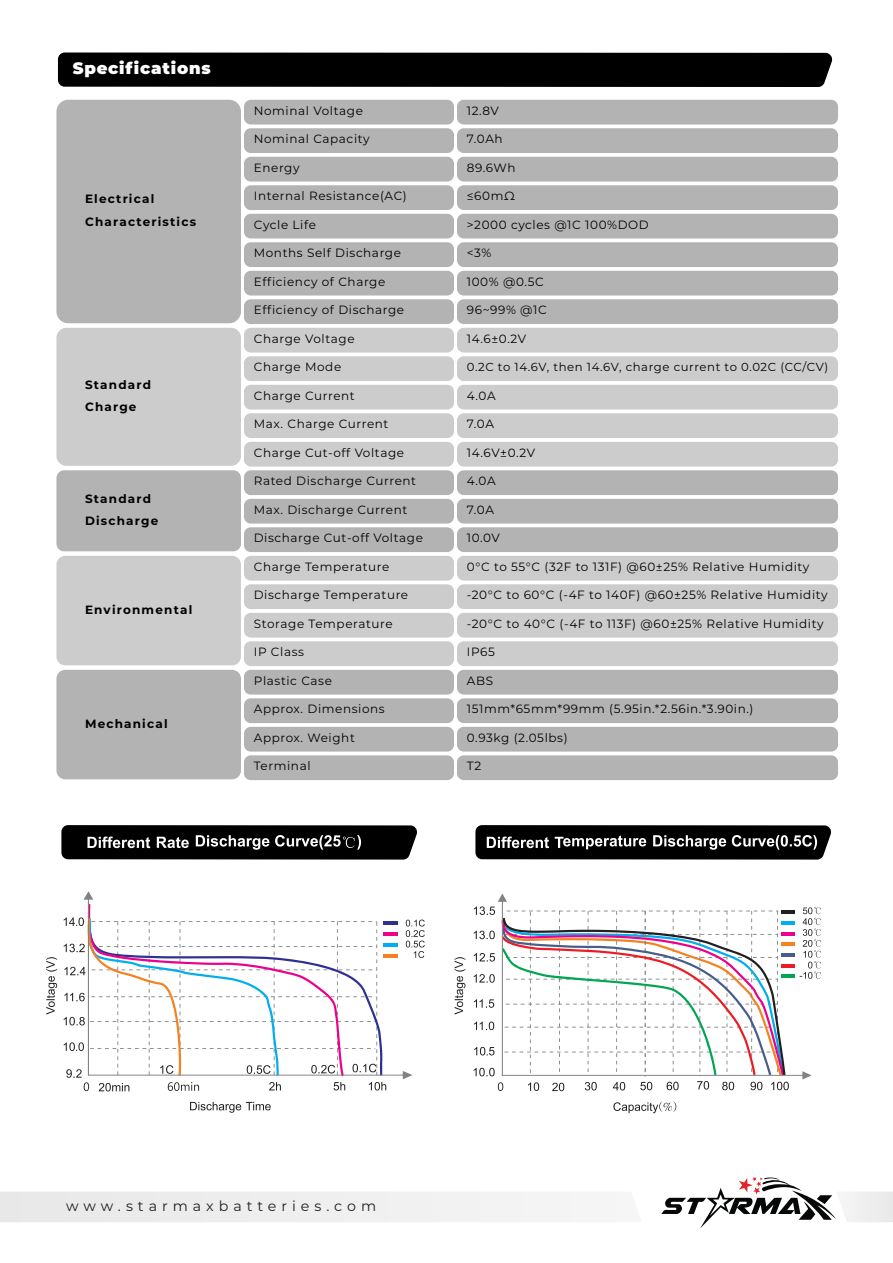
<style>
.page{position:relative;width:893px;height:1263px;background:#fff}
.page>*{position:absolute;margin:0;border:0;box-sizing:border-box;transform-origin:0 0}
.t1{font:900 16.5px "Montserrat";letter-spacing:.05em;color:#fff}
.t2{font:14.25px "Montserrat";letter-spacing:.35em;color:#231f20}
.t3{font:12px "Montserrat";letter-spacing:.05em;color:#000}
.t4{font:700 12px/22.5px "Montserrat";letter-spacing:.1em;color:#000}
.t5{font:11.7px "Montserrat";letter-spacing:.05em;color:#000}
</style>
<div class="page">
<svg style="left:46px;top:957px;width:11px;height:57px"></svg>
<svg style="left:190px;top:1102px;width:81px;height:11px"></svg>
<svg style="left:61px;top:825px;width:356px;height:34px;background:#1e1e1e"></svg>
<svg style="left:412px;top:919px;width:13px;height:39px"></svg>
<svg style="left:475px;top:825px;width:356px;height:34px;background:#242424"></svg>
<svg style="left:454px;top:957px;width:11px;height:57px"></svg>
<svg style="left:613px;top:1101px;width:63px;height:12px"></svg>
<svg style="left:64px;top:917px;width:322px;height:174px"></svg>
<svg style="left:812px;top:907px;width:9px;height:72px"></svg>
<svg style="left:84px;top:891px;width:328px;height:188px"></svg>
<svg style="left:498px;top:893px;width:314px;height:186px"></svg>
<svg style="left:474px;top:906px;width:320px;height:185px"></svg>
<div style="left:58px;top:53px;width:775px;height:34px;background:#000"></div>
<div style="left:0;top:1192px;width:572px;height:30px;background:#eeeeef"></div>
<svg style="left:661px;top:1176px;width:232px;height:52px"></svg>
<div style="left:56px;top:100px;width:185px;height:223px;background:#b3b3b3;border-radius:12px"></div>
<div style="left:56px;top:328px;width:185px;height:138px;background:#ccc;border-radius:10px"></div>
<div style="left:56px;top:470px;width:185px;height:81px;background:#b3b3b3;border-radius:8px"></div>
<div style="left:56px;top:556px;width:185px;height:109px;background:#ccc;border-radius:9px"></div>
<div style="left:56px;top:670px;width:185px;height:109px;background:#b3b3b3;border-radius:9px"></div>
<div style="left:244px;top:100px;width:210px;height:25px;background:#b3b3b3;border-radius:7px"></div>
<div style="left:457px;top:100px;width:381px;height:25px;background:#b3b3b3;border-radius:7px"></div>
<div style="left:244px;top:128px;width:210px;height:25px;background:#b3b3b3;border-radius:7px"></div>
<div style="left:457px;top:128px;width:381px;height:25px;background:#b3b3b3;border-radius:7px"></div>
<div style="left:244px;top:157px;width:210px;height:25px;background:#b3b3b3;border-radius:7px"></div>
<div style="left:457px;top:157px;width:381px;height:25px;background:#b3b3b3;border-radius:7px"></div>
<div style="left:244px;top:185px;width:210px;height:25px;background:#b3b3b3;border-radius:7px"></div>
<div style="left:457px;top:185px;width:381px;height:25px;background:#b3b3b3;border-radius:7px"></div>
<div style="left:244px;top:214px;width:210px;height:25px;background:#b3b3b3;border-radius:7px"></div>
<div style="left:457px;top:214px;width:381px;height:25px;background:#b3b3b3;border-radius:7px"></div>
<div style="left:244px;top:242px;width:210px;height:25px;background:#b3b3b3;border-radius:7px"></div>
<div style="left:457px;top:242px;width:381px;height:25px;background:#b3b3b3;border-radius:7px"></div>
<div style="left:244px;top:271px;width:210px;height:25px;background:#b3b3b3;border-radius:7px"></div>
<div style="left:457px;top:271px;width:381px;height:25px;background:#b3b3b3;border-radius:7px"></div>
<div style="left:244px;top:299px;width:210px;height:25px;background:#b3b3b3;border-radius:7px"></div>
<div style="left:457px;top:299px;width:381px;height:25px;background:#b3b3b3;border-radius:7px"></div>
<div style="left:244px;top:328px;width:210px;height:25px;background:#ccc;border-radius:7px"></div>
<div style="left:457px;top:328px;width:381px;height:25px;background:#ccc;border-radius:7px"></div>
<div style="left:244px;top:356px;width:210px;height:25px;background:#ccc;border-radius:7px"></div>
<div style="left:457px;top:356px;width:381px;height:25px;background:#ccc;border-radius:7px"></div>
<div style="left:244px;top:385px;width:210px;height:25px;background:#ccc;border-radius:7px"></div>
<div style="left:457px;top:385px;width:381px;height:25px;background:#ccc;border-radius:7px"></div>
<div style="left:244px;top:413px;width:210px;height:25px;background:#ccc;border-radius:7px"></div>
<div style="left:457px;top:413px;width:381px;height:25px;background:#ccc;border-radius:7px"></div>
<div style="left:244px;top:442px;width:210px;height:25px;background:#ccc;border-radius:7px"></div>
<div style="left:457px;top:442px;width:381px;height:25px;background:#ccc;border-radius:7px"></div>
<div style="left:244px;top:470px;width:210px;height:25px;background:#b3b3b3;border-radius:7px"></div>
<div style="left:457px;top:470px;width:381px;height:25px;background:#b3b3b3;border-radius:7px"></div>
<div style="left:244px;top:499px;width:210px;height:25px;background:#b3b3b3;border-radius:7px"></div>
<div style="left:457px;top:499px;width:381px;height:25px;background:#b3b3b3;border-radius:7px"></div>
<div style="left:244px;top:527px;width:210px;height:25px;background:#b3b3b3;border-radius:7px"></div>
<div style="left:457px;top:527px;width:381px;height:25px;background:#b3b3b3;border-radius:7px"></div>
<div style="left:244px;top:556px;width:210px;height:25px;background:#ccc;border-radius:7px"></div>
<div style="left:457px;top:556px;width:381px;height:25px;background:#ccc;border-radius:7px"></div>
<div style="left:244px;top:584px;width:210px;height:25px;background:#ccc;border-radius:7px"></div>
<div style="left:457px;top:584px;width:381px;height:25px;background:#ccc;border-radius:7px"></div>
<div style="left:244px;top:613px;width:210px;height:25px;background:#ccc;border-radius:7px"></div>
<div style="left:457px;top:613px;width:381px;height:25px;background:#ccc;border-radius:7px"></div>
<div style="left:244px;top:641px;width:210px;height:25px;background:#ccc;border-radius:7px"></div>
<div style="left:457px;top:641px;width:381px;height:25px;background:#ccc;border-radius:7px"></div>
<div style="left:244px;top:670px;width:210px;height:25px;background:#b3b3b3;border-radius:7px"></div>
<div style="left:457px;top:670px;width:381px;height:25px;background:#b3b3b3;border-radius:7px"></div>
<div style="left:244px;top:698px;width:210px;height:25px;background:#b3b3b3;border-radius:7px"></div>
<div style="left:457px;top:698px;width:381px;height:25px;background:#b3b3b3;border-radius:7px"></div>
<div style="left:244px;top:727px;width:210px;height:25px;background:#b3b3b3;border-radius:7px"></div>
<div style="left:457px;top:727px;width:381px;height:25px;background:#b3b3b3;border-radius:7px"></div>
<div style="left:244px;top:755px;width:210px;height:25px;background:#b3b3b3;border-radius:7px"></div>
<div style="left:457px;top:755px;width:381px;height:25px;background:#b3b3b3;border-radius:7px"></div>
<h1 class="t1" style="left:73px;top:56px;width:140px">Specifications</h1>
<p class="t4" style="left:85px;top:187px;width:113px">Electrical<br>Characteristics</p>
<p class="t4" style="left:85px;top:372px;width:68px">Standard<br>Charge</p>
<p class="t4" style="left:85px;top:486px;width:75px">Standard<br>Discharge</p>
<p class="t4" style="left:85px;top:597px;width:109px">Environmental</p>
<p class="t4" style="left:85px;top:711px;width:84px">Mechanical</p>
<p class="t3" style="left:254px;top:102px;width:111px">Nominal Voltage</p>
<p class="t3" style="left:467px;top:102px;width:34px">12.8V</p>
<p class="t3" style="left:254px;top:131px;width:117px">Nominal Capacity</p>
<p class="t3" style="left:467px;top:131px;width:37px">7.0Ah</p>
<p class="t3" style="left:254px;top:159px;width:47px">Energy</p>
<p class="t3" style="left:467px;top:159px;width:50px">89.6Wh</p>
<p class="t3" style="left:254px;top:188px;width:155px">Internal Resistance(AC)</p>
<p class="t3" style="left:467px;top:188px;width:50px">≤60mΩ</p>
<p class="t3" style="left:254px;top:216px;width:64px">Cycle Life</p>
<p class="t3" style="left:467px;top:216px;width:184px">&gt;2000 cycles @1C 100%DOD</p>
<p class="t3" style="left:254px;top:245px;width:149px">Months Self Discharge</p>
<p class="t3" style="left:467px;top:245px;width:26px">&lt;3%</p>
<p class="t3" style="left:254px;top:273px;width:133px">Efficiency of Charge</p>
<p class="t3" style="left:467px;top:273px;width:78px">100% @0.5C</p>
<p class="t3" style="left:254px;top:302px;width:152px">Efficiency of Discharge</p>
<p class="t3" style="left:467px;top:302px;width:81px">96~99% @1C</p>
<p class="t3" style="left:254px;top:330px;width:102px">Charge Voltage</p>
<p class="t3" style="left:467px;top:330px;width:61px">14.6±0.2V</p>
<p class="t3" style="left:254px;top:359px;width:89px">Charge Mode</p>
<p class="t3" style="left:254px;top:387px;width:103px">Charge Current</p>
<p class="t3" style="left:467px;top:387px;width:30px">4.0A</p>
<p class="t3" style="left:254px;top:416px;width:136px">Max. Charge Current</p>
<p class="t3" style="left:467px;top:416px;width:29px">7.0A</p>
<p class="t3" style="left:254px;top:444px;width:152px">Charge Cut-off Voltage</p>
<p class="t3" style="left:467px;top:444px;width:70px">14.6V±0.2V</p>
<p class="t3" style="left:254px;top:473px;width:164px">Rated Discharge Current</p>
<p class="t3" style="left:467px;top:473px;width:30px">4.0A</p>
<p class="t3" style="left:254px;top:501px;width:155px">Max. Discharge Current</p>
<p class="t3" style="left:467px;top:501px;width:29px">7.0A</p>
<p class="t3" style="left:254px;top:530px;width:171px">Discharge Cut-off Voltage</p>
<p class="t3" style="left:467px;top:530px;width:34px">10.0V</p>
<p class="t3" style="left:254px;top:558px;width:137px">Charge Temperature</p>
<p class="t3" style="left:467px;top:558px;width:344px">0°C to 55°C (32F to 131F) @60±25% Relative Humidity</p>
<p class="t3" style="left:254px;top:587px;width:156px">Discharge Temperature</p>
<p class="t3" style="left:467px;top:587px;width:362px">-20°C to 60°C (-4F to 140F) @60±25% Relative Humidity</p>
<p class="t3" style="left:254px;top:615px;width:141px">Storage Temperature</p>
<p class="t3" style="left:467px;top:615px;width:358px">-20°C to 40°C (-4F to 113F) @60±25% Relative Humidity</p>
<p class="t3" style="left:254px;top:644px;width:52px">IP Class</p>
<p class="t3" style="left:467px;top:644px;width:30px">IP65</p>
<p class="t3" style="left:254px;top:672px;width:80px">Plastic Case</p>
<p class="t3" style="left:467px;top:672px;width:28px">ABS</p>
<p class="t3" style="left:254px;top:701px;width:133px">Approx. Dimensions</p>
<p class="t3" style="left:467px;top:701px;width:288px">151mm*65mm*99mm (5.95in.*2.56in.*3.90in.)</p>
<p class="t3" style="left:254px;top:729px;width:103px">Approx. Weight</p>
<p class="t3" style="left:467px;top:729px;width:102px">0.93kg (2.05lbs)</p>
<p class="t3" style="left:254px;top:758px;width:58px">Terminal</p>
<p class="t3" style="left:467px;top:758px;width:16px">T2</p>
<p class="t5" style="left:467px;top:359px;width:363px">0.2C to 14.6V, then 14.6V, charge current to 0.02C (CC/CV)</p>
<p class="t2" style="left:66px;top:1196px;width:312px">www.starmaxbatteries.com</p>
</div>
